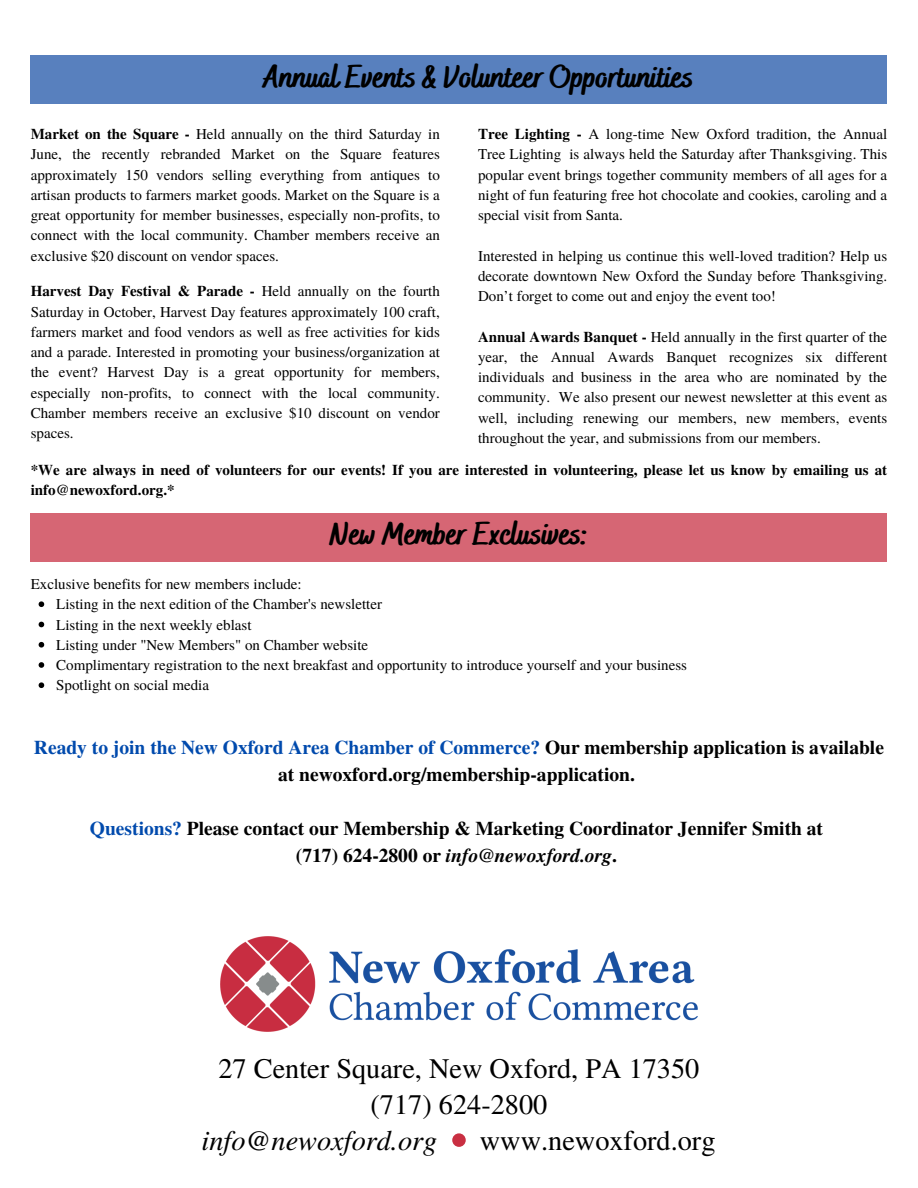
<style>
.page{position:relative;width:918px;height:1188px;background:#fff}
.page>*{position:absolute;margin:0;border:0;box-sizing:border-box;transform-origin:0 0}
.t1{font:800 31.5px "Bakerie Smooth";color:#000}
.t2{font:28.35px "Te X Gyre Termes";color:#000}
.t3{font:italic 28.35px "Te X Gyre Termes";color:#000}
.t4{font:700 19.5px/27px "Te X Gyre Termes";color:#000;text-align:center}
.t5{font:15px/20.2px "Te X Gyre Termes";color:#000;text-align:justify}
.t6{font:700 15px/20.2px "Te X Gyre Termes";color:#000}
.s1{font-weight:700}
.s2{color:#004aad}
.s3{font-style:italic}
</style>
<div class="page">
<div style="left:31px;top:513px;width:856px;height:48px;background:#d66674"></div>
<svg style="left:39px;top:601px;width:5px;height:6px"></svg>
<svg style="left:39px;top:622px;width:5px;height:5px"></svg>
<svg style="left:39px;top:642px;width:5px;height:6px"></svg>
<svg style="left:39px;top:662px;width:5px;height:6px"></svg>
<svg style="left:39px;top:682px;width:5px;height:6px"></svg>
<div style="left:31px;top:55px;width:856px;height:49px;background:#5880be"></div>
<img style="left:221px;top:936px;width:476px;height:96px">
<div style="left:452px;top:1133px;width:14px;height:14px;background:#c92f42;border-radius:50%"></div>
<h1 class="t1" style="left:264px;top:58px;width:432px">Annual Events &amp; Volunteer Opportunities</h1>
<p class="t5" style="left:31px;top:123px;width:411px"><span class="s1">Market on the Square -</span> Held annually on the third Saturday in June, the recently rebranded Market on the Square features approximately 150 vendors selling everything from antiques to artisan products to farmers market goods. Market on the Square is a great opportunity for member businesses, especially non-profits, to connect with the local community. Chamber members receive an exclusive $20 discount on vendor spaces.</p>
<p class="t5" style="left:31px;top:281px;width:411px"><span class="s1">Harvest Day Festival &amp; Parade -</span> Held annually on the fourth Saturday in October, Harvest Day features approximately 100 craft, farmers market and food vendors as well as free activities for kids and a parade. Interested in promoting your business/organization at the event? Harvest Day is a great opportunity for members, especially non-profits, to connect with the local community.<br>Chamber members receive an exclusive $10 discount on vendor spaces.</p>
<p class="t5" style="left:478px;top:123px;width:411px"><span class="s1">Tree Lighting -</span> A long-time New Oxford tradition, the Annual Tree Lighting is always held the Saturday after Thanksgiving. This popular event brings together community members of all ages for a night of fun featuring free hot chocolate and cookies, caroling and a special visit from Santa.</p>
<p class="t5" style="left:478px;top:245px;width:411px">Interested in helping us continue this well-loved tradition? Help us decorate downtown New Oxford the Sunday before Thanksgiving.<br>Don’t forget to come out and enjoy the event too!</p>
<p class="t5" style="left:478px;top:326px;width:411px"><span class="s1">Annual Awards Banquet -</span> Held annually in the first quarter of the year, the Annual Awards Banquet recognizes six different individuals and business in the area who are nominated by the community. We also present our newest newsletter at this event as well, including renewing our members, new members, events throughout the year, and submissions from our members.</p>
<p class="t6" style="left:31px;top:459px;width:858px">*We are always in need of volunteers for our events! If you are interested in volunteering, please let us know by emailing us at info@newoxford.org.*</p>
<h1 class="t1" style="left:330px;top:516px;width:260px">New Member Exclusives:</h1>
<p class="t5" style="left:31px;top:573px;width:273px">Exclusive benefits for new members include:</p>
<p class="t5" style="left:56px;top:593px;width:327px">Listing in the next edition of the Chamber's newsletter</p>
<p class="t5" style="left:56px;top:614px;width:197px">Listing in the next weekly eblast</p>
<p class="t5" style="left:56px;top:634px;width:314px">Listing under "New Members" on Chamber website</p>
<p class="t5" style="left:56px;top:654px;width:632px">Complimentary registration to the next breakfast and opportunity to introduce yourself and your business</p>
<h4 class="t5" style="left:56px;top:674px;width:154px">Spotlight on social media</h4>
<h3 class="t4" style="left:34px;top:733px;width:852px"><span class="s2">Ready to join the New Oxford Area Chamber of Commerce?</span> Our membership application is available at newoxford.org/membership-application.</h3>
<h3 class="t4" style="left:90px;top:814px;width:735px"><span class="s2">Questions?</span> Please contact our Membership &amp; Marketing Coordinator Jennifer Smith at (717) 624-2800 or <span class="s3">info@newoxford.org</span>.</h3>
<p class="t2" style="left:219px;top:1048px;width:482px">27 Center Square, New Oxford, PA 17350</p>
<p class="t2" style="left:371px;top:1084px;width:178px">(717) 624-2800</p>
<p class="t3" style="left:201px;top:1119px;width:237px">info@newoxford.org</p>
<p class="t2" style="left:480px;top:1120px;width:237px">www.newoxford.org</p>
</div>
